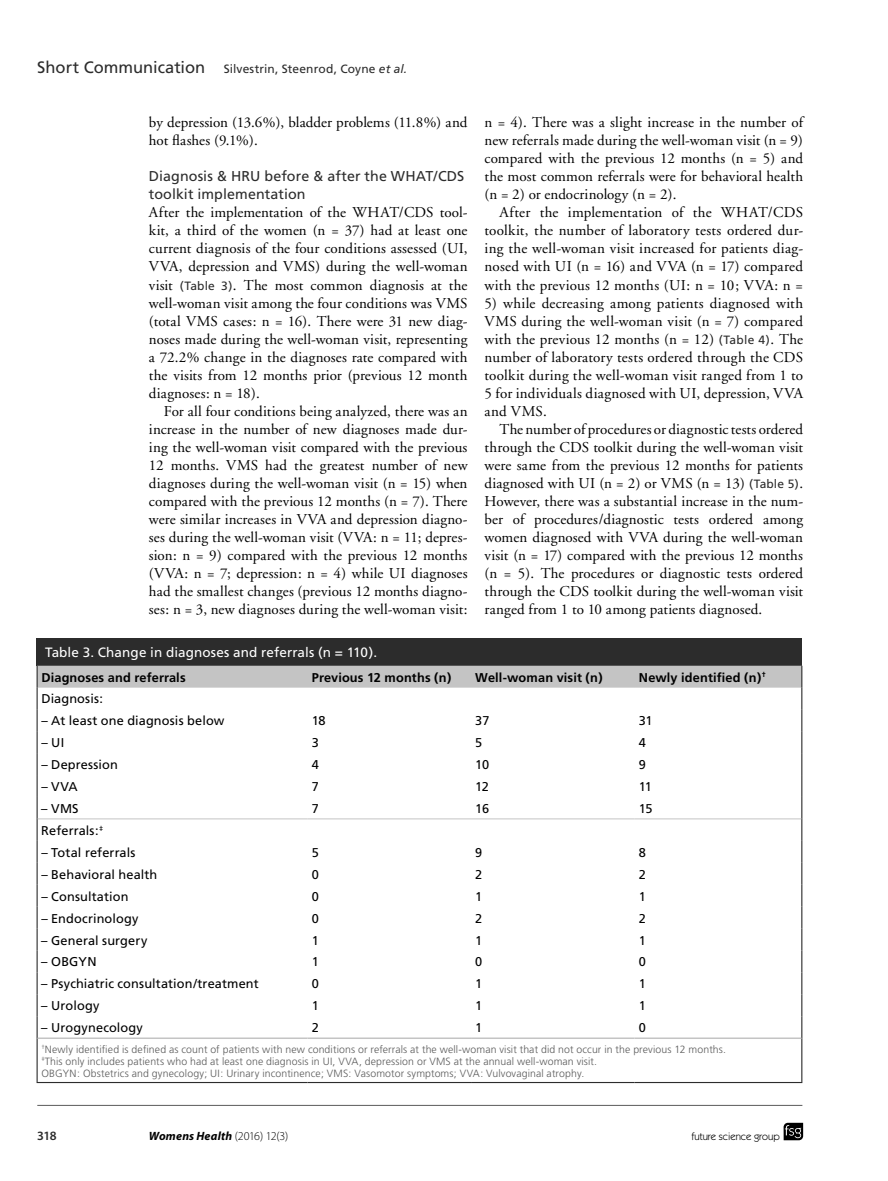
<style>
.page{position:relative;width:888px;height:1181px;background:#fff}
.page>*{position:absolute;margin:0;border:0;box-sizing:border-box;transform-origin:0 0}
.t1{font:15px/18px "Adobe Garamond";letter-spacing:.005em;color:#000;text-align:justify}
.t2{font:14.25px/18px "Frutiger";letter-spacing:.005em;color:#2c2c2c}
.t3{font:13.5px "Frutiger";letter-spacing:.005em;color:#fff}
.t4{font:12.75px "Frutiger";letter-spacing:.01em;color:#000}
.t5{font:700 12.75px "Frutiger";letter-spacing:.01em;color:#000}
.t6{font:600 12.75px "Myriad Pro";color:#2c2c2c}
.t7{font:12px "Frutiger";letter-spacing:.01em;color:#2c2c2c}
.t8{font:italic 700 12px "Myriad Pro";letter-spacing:.015em;color:#000}
.t9{font:300 10.5px/12px "Frutiger";letter-spacing:.01em;color:#5b5b5b}
.t10{font:10.5px "Itc Kabel";color:#000}
.s1{font-size:16.5px}
.s2{font-style:italic}
.s3{font-family:"Frutiger";font-size:12px;color:#2c2c2c}
.s4{font-weight:300;font-style:normal}
</style>
<div class="page">
<svg style="left:783px;top:1122px;width:20px;height:17px"></svg>
<hr style="left:37px;top:1104px;width:765px;height:1px;background:#5b5b5b">
<div style="left:37px;top:638px;width:765px;height:27px;background:#2c2c2c"></div>
<hr style="left:37px;top:1037px;width:1px;height:44px;background:#2c2c2c">
<hr style="left:801px;top:1037px;width:1px;height:44px;background:#2c2c2c">
<hr style="left:37px;top:1081px;width:270px;height:1px;background:#2c2c2c">
<hr style="left:307px;top:1081px;width:164px;height:1px;background:#2c2c2c">
<hr style="left:471px;top:1081px;width:163px;height:1px;background:#2c2c2c">
<hr style="left:634px;top:1081px;width:168px;height:1px;background:#2c2c2c">
<svg style="left:37px;top:665px;width:765px;height:372px"></svg>
<hr style="left:38px;top:818px;width:269px;height:1px;background:#c4c4c4">
<hr style="left:307px;top:818px;width:164px;height:1px;background:#c4c4c4">
<hr style="left:471px;top:818px;width:163px;height:1px;background:#c4c4c4">
<hr style="left:634px;top:818px;width:167px;height:1px;background:#c4c4c4">
<hr style="left:38px;top:1037px;width:269px;height:1px;background:#c4c4c4">
<hr style="left:307px;top:1037px;width:164px;height:1px;background:#c4c4c4">
<hr style="left:471px;top:1037px;width:163px;height:1px;background:#c4c4c4">
<hr style="left:634px;top:1037px;width:167px;height:1px;background:#c4c4c4">
<p class="t7" style="left:37px;top:62px;width:371px"><span class="s1">Short Communication</span> Silvestrin, Steenrod, Coyne <span class="s2">et al.</span></p>
<p class="t1" style="left:149px;top:114px;width:320px">by depression (13.6%), bladder problems (11.8%) and hot flashes (9.1%).</p>
<p class="t2" style="left:149px;top:167px;width:317px">Diagnosis &amp; HRU before &amp; after the WHAT/CDS toolkit implementation</p>
<p class="t1" style="left:149px;top:204px;width:320px">After the implementation of the WHAT/CDS tool&shy;kit, a third of the women (n = 37) had at least one current diagnosis of the four conditions assessed (UI, VVA, depression and VMS) during the well-woman visit <span class="s3">(Table 3)</span>. The most common diagnosis at the well-woman visit among the four conditions was VMS (total VMS cases: n = 16). There were 31 new diag&shy;noses made during the well-woman visit, representing a 72.2% change in the diagnoses rate compared with the visits from 12 months prior (previous 12 month diagnoses: n = 18).</p>
<p class="t1" style="left:149px;top:402px;width:320px;text-indent:15px">For all four conditions being analyzed, there was an increase in the number of new diagnoses made dur&shy;ing the well-woman visit compared with the previous 12 months. VMS had the greatest number of new diagnoses during the well-woman visit (n = 15) when compared with the previous 12 months (n = 7). There were similar increases in VVA and depression diagno&shy;ses during the well-woman visit (VVA: n = 11; depres&shy;sion: n = 9) compared with the previous 12 months (VVA: n = 7; depression: n = 4) while UI diagnoses had the smallest changes (previous 12 months diagno&shy;ses: n = 3, new diagnoses during the well-woman visit:</p>
<p class="t1" style="left:484px;top:114px;width:320px">n = 4). There was a slight increase in the number of new referrals made during the well-woman visit (n = 9) compared with the previous 12 months (n = 5) and the most common referrals were for behavioral health (n = 2) or endocrinology (n = 2).</p>
<p class="t1" style="left:484px;top:204px;width:320px;text-indent:15px">After the implementation of the WHAT/CDS toolkit, the number of laboratory tests ordered dur&shy;ing the well-woman visit increased for patients diag&shy;nosed with UI (n = 16) and VVA (n = 17) compared with the previous 12 months (UI: n = 10; VVA: n =</p>
<p class="t1" style="left:484px;top:294px;width:320px">5) while decreasing among patients diagnosed with VMS during the well-woman visit (n = 7) compared with the previous 12 months (n = 12) <span class="s3">(Table 4)</span>. The number of laboratory tests ordered through the CDS toolkit during the well-woman visit ranged from 1 to 5 for individuals diagnosed with UI, depression, VVA and VMS.</p>
<p class="t1" style="left:484px;top:420px;width:320px;text-indent:15px">The number of procedures or diagnostic tests ordered through the CDS toolkit during the well-woman visit were same from the previous 12 months for patients diagnosed with UI (n = 2) or VMS (n = 13) <span class="s3">(Table 5)</span>.<br>However, there was a substantial increase in the num&shy;ber of procedures/diagnostic tests ordered among women diagnosed with VVA during the well-woman visit (n = 17) compared with the previous 12 months (n = 5). The procedures or diagnostic tests ordered through the CDS toolkit during the well-woman visit ranged from 1 to 10 among patients diagnosed.</p>
<p class="t3" style="left:45px;top:644px;width:334px">Table 3. Change in diagnoses and referrals (n = 110).</p>
<p class="t5" style="left:41px;top:669px;width:146px">Diagnoses and referrals</p>
<p class="t5" style="left:312px;top:669px;width:141px">Previous 12 months (n)</p>
<p class="t5" style="left:475px;top:669px;width:129px">Well-woman visit (n)</p>
<p class="t5" style="left:638px;top:669px;width:129px">Newly identified (n)<sup>†</sup></p>
<p class="t4" style="left:41px;top:691px;width:63px">Diagnosis:</p>
<p class="t4" style="left:41px;top:713px;width:185px">– At least one diagnosis below</p>
<p class="t4" style="left:312px;top:713px;width:15px">18</p>
<p class="t4" style="left:475px;top:713px;width:16px">37</p>
<p class="t4" style="left:638px;top:713px;width:15px">31</p>
<p class="t4" style="left:41px;top:735px;width:24px">– UI</p>
<p class="t4" style="left:312px;top:735px;width:9px">3</p>
<p class="t4" style="left:475px;top:735px;width:9px">5</p>
<p class="t4" style="left:638px;top:735px;width:9px">4</p>
<p class="t4" style="left:41px;top:756px;width:78px">– Depression</p>
<p class="t4" style="left:312px;top:756px;width:9px">4</p>
<p class="t4" style="left:475px;top:756px;width:15px">10</p>
<p class="t4" style="left:638px;top:756px;width:9px">9</p>
<p class="t4" style="left:41px;top:778px;width:38px">– VVA</p>
<p class="t4" style="left:312px;top:778px;width:9px">7</p>
<p class="t4" style="left:475px;top:778px;width:15px">12</p>
<p class="t4" style="left:638px;top:778px;width:15px">11</p>
<p class="t4" style="left:41px;top:800px;width:39px">– VMS</p>
<p class="t4" style="left:312px;top:800px;width:9px">7</p>
<p class="t4" style="left:475px;top:800px;width:15px">16</p>
<p class="t4" style="left:638px;top:800px;width:15px">15</p>
<p class="t4" style="left:41px;top:822px;width:63px">Referrals:<sup>‡</sup></p>
<p class="t4" style="left:41px;top:844px;width:96px">– Total referrals</p>
<p class="t4" style="left:312px;top:844px;width:9px">5</p>
<p class="t4" style="left:475px;top:844px;width:9px">9</p>
<p class="t4" style="left:638px;top:844px;width:9px">8</p>
<p class="t4" style="left:41px;top:866px;width:117px">– Behavioral health</p>
<p class="t4" style="left:312px;top:866px;width:9px">0</p>
<p class="t4" style="left:475px;top:866px;width:9px">2</p>
<p class="t4" style="left:638px;top:866px;width:9px">2</p>
<p class="t4" style="left:41px;top:888px;width:89px">– Consultation</p>
<p class="t4" style="left:312px;top:888px;width:9px">0</p>
<p class="t4" style="left:475px;top:888px;width:9px">1</p>
<p class="t4" style="left:638px;top:888px;width:9px">1</p>
<p class="t4" style="left:41px;top:910px;width:99px">– Endocrinology</p>
<p class="t4" style="left:312px;top:910px;width:9px">0</p>
<p class="t4" style="left:475px;top:910px;width:9px">2</p>
<p class="t4" style="left:638px;top:910px;width:9px">2</p>
<p class="t4" style="left:41px;top:932px;width:108px">– General surgery</p>
<p class="t4" style="left:312px;top:932px;width:9px">1</p>
<p class="t4" style="left:475px;top:932px;width:9px">1</p>
<p class="t4" style="left:638px;top:932px;width:9px">1</p>
<p class="t4" style="left:41px;top:954px;width:57px">– OBGYN</p>
<p class="t4" style="left:312px;top:954px;width:9px">1</p>
<p class="t4" style="left:475px;top:954px;width:9px">0</p>
<p class="t4" style="left:638px;top:954px;width:9px">0</p>
<p class="t4" style="left:41px;top:976px;width:219px">– Psychiatric consultation/treatment</p>
<p class="t4" style="left:312px;top:976px;width:9px">0</p>
<p class="t4" style="left:475px;top:976px;width:9px">1</p>
<p class="t4" style="left:638px;top:976px;width:9px">1</p>
<p class="t4" style="left:41px;top:998px;width:60px">– Urology</p>
<p class="t4" style="left:311px;top:998px;width:9px">1</p>
<p class="t4" style="left:475px;top:998px;width:9px">1</p>
<p class="t4" style="left:638px;top:998px;width:9px">1</p>
<p class="t4" style="left:41px;top:1020px;width:103px">– Urogynecology</p>
<p class="t4" style="left:311px;top:1020px;width:9px">2</p>
<p class="t4" style="left:475px;top:1020px;width:9px">1</p>
<p class="t4" style="left:638px;top:1020px;width:9px">0</p>
<p class="t9" style="left:41px;top:1042px;width:686px"><sup>†</sup>Newly identified is defined as count of patients with new conditions or referrals at the well-woman visit that did not occur in the previous 12 months. <sup>‡</sup>This only includes patients who had at least one diagnosis in UI, VVA, depression or VMS at the annual well-woman visit.<br>OBGYN: Obstetrics and gynecology; UI: Urinary incontinence; VMS: Vasomotor symptoms; VVA: Vulvovaginal atrophy.</p>
<p class="t6" style="left:37px;top:1127px;width:21px">318</p>
<p class="t8" style="left:149px;top:1127px;width:141px">Womens Health <span class="s4">(2016) 12(3)</span></p>
<p class="t10" style="left:691px;top:1130px;width:90px">future science group</p>
</div>
